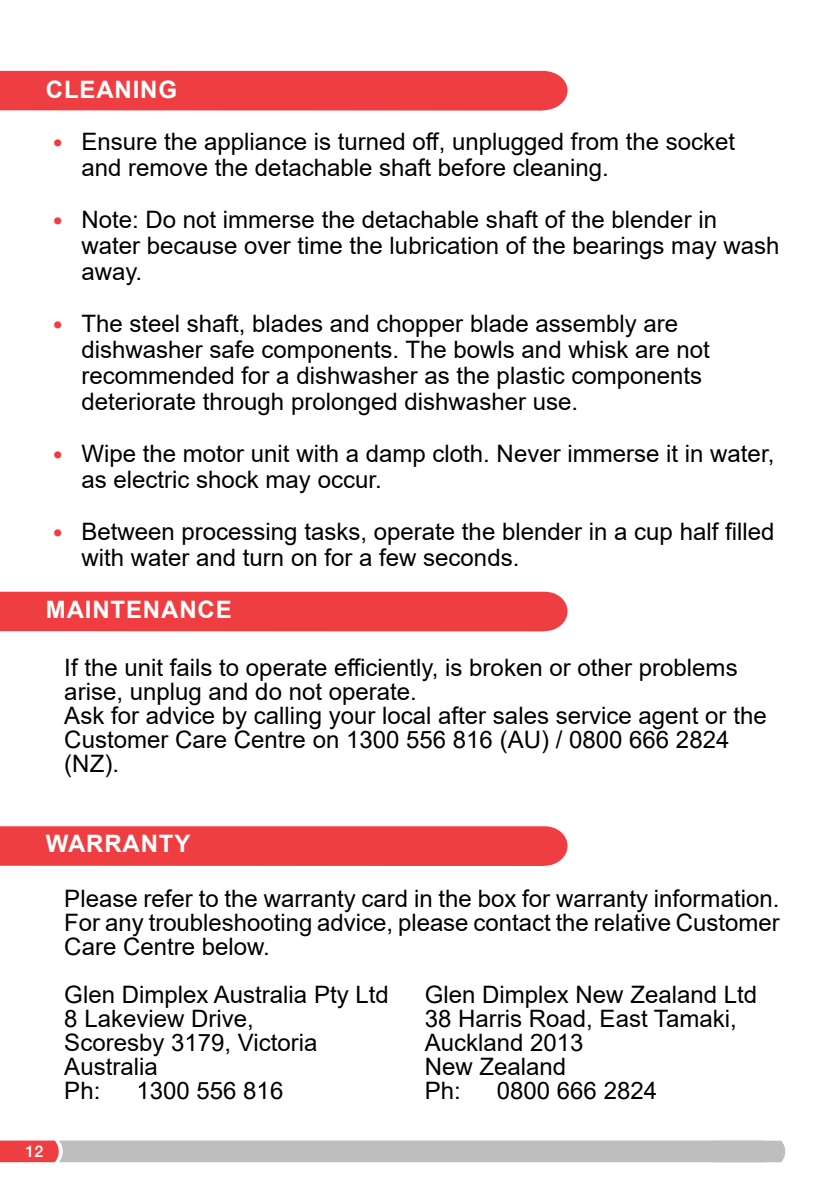
<style>
.page{position:relative;width:840px;height:1191px;background:#fff}
.page>*{position:absolute;margin:0;border:0;box-sizing:border-box;transform-origin:0 0}
.t1{font:24px/26px "Arial";color:#000}
.t2{font:700 24px "Arial";letter-spacing:.035em;color:#fff}
.t3{font:500 16px "Helvetica Neue LT Std";color:#fff}
.s1{font-family:"Helvetica Neue LT Std";font-weight:700;font-size:20px;color:#ef3e42}
</style>
<div class="page">
<svg style="left:0;top:1140px;width:784px;height:22px;background:#c1b6b8"></svg>
<div style="left:0;top:592px;width:567px;height:39px;background:#ef3e42"></div>
<div style="left:0;top:826px;width:567px;height:40px;background:#ef3e42"></div>
<div style="left:0;top:71px;width:567px;height:40px;background:#ef3e42"></div>
<p class="t2" style="left:46px;top:73px;width:133px">CLEANING</p>
<p class="t1" style="left:81px;top:128px;width:655px;text-indent:-28px"><span class="s1">•</span> Ensure the appliance is turned off, unplugged from the socket and remove the detachable shaft before cleaning.</p>
<p class="t1" style="left:81px;top:206px;width:699px;text-indent:-28px"><span class="s1">•</span> Note: Do not immerse the detachable shaft of the blender in water because over time the lubrication of the bearings may wash away.</p>
<p class="t1" style="left:81px;top:310px;width:629px;text-indent:-28px"><span class="s1">•</span> The steel shaft, blades and chopper blade assembly are dishwasher safe components. The bowls and whisk are not recommended for a dishwasher as the plastic components deteriorate through prolonged dishwasher use.</p>
<p class="t1" style="left:81px;top:440px;width:694px;text-indent:-28px"><span class="s1">•</span> Wipe the motor unit with a damp cloth. Never immerse it in water, as electric shock may occur.</p>
<p class="t1" style="left:81px;top:518px;width:694px;text-indent:-28px"><span class="s1">•</span> Between processing tasks, operate the blender in a cup half filled with water and turn on for a few seconds.</p>
<p class="t2" style="left:46px;top:593px;width:187px">MAINTENANCE</p>
<p class="t1" style="left:64px;top:655px;width:703px;line-height:24px">If the unit fails to operate efficiently, is broken or other problems arise, unplug and do not operate.<br>Ask for advice by calling your local after sales service agent or the Customer Care Centre on 1300 556 816 (AU) / 0800 666 2824 (NZ).</p>
<p class="t2" style="left:46px;top:827px;width:146px">WARRANTY</p>
<p class="t1" style="left:64px;top:886px;width:716px;line-height:24px;text-align:justify">Please refer to the warranty card in the box for warranty information.<br>For any troubleshooting advice, please contact the relative Customer Care Centre below.</p>
<p class="t1" style="left:64px;top:981px;width:326px">Glen Dimplex Australia Pty Ltd</p>
<p class="t1" style="left:424px;top:981px;width:334px">Glen Dimplex New Zealand Ltd</p>
<p class="t1" style="left:64px;top:1005px;width:191px">8 Lakeview Drive,</p>
<p class="t1" style="left:424px;top:1005px;width:313px">38 Harris Road, East Tamaki,</p>
<p class="t1" style="left:64px;top:1029px;width:255px">Scoresby 3179, Victoria</p>
<p class="t1" style="left:424px;top:1029px;width:160px">Auckland 2013</p>
<p class="t1" style="left:64px;top:1053px;width:95px">Australia</p>
<p class="t1" style="left:424px;top:1053px;width:143px">New Zealand</p>
<p class="t1" style="left:64px;top:1077px;width:38px">Ph:</p>
<p class="t1" style="left:136px;top:1077px;width:148px">1300 556 816</p>
<p class="t1" style="left:424px;top:1077px;width:38px">Ph:</p>
<p class="t1" style="left:496px;top:1077px;width:162px">0800 666 2824</p>
<p class="t3" style="left:26px;top:1141px;width:19px">12</p>
</div>
